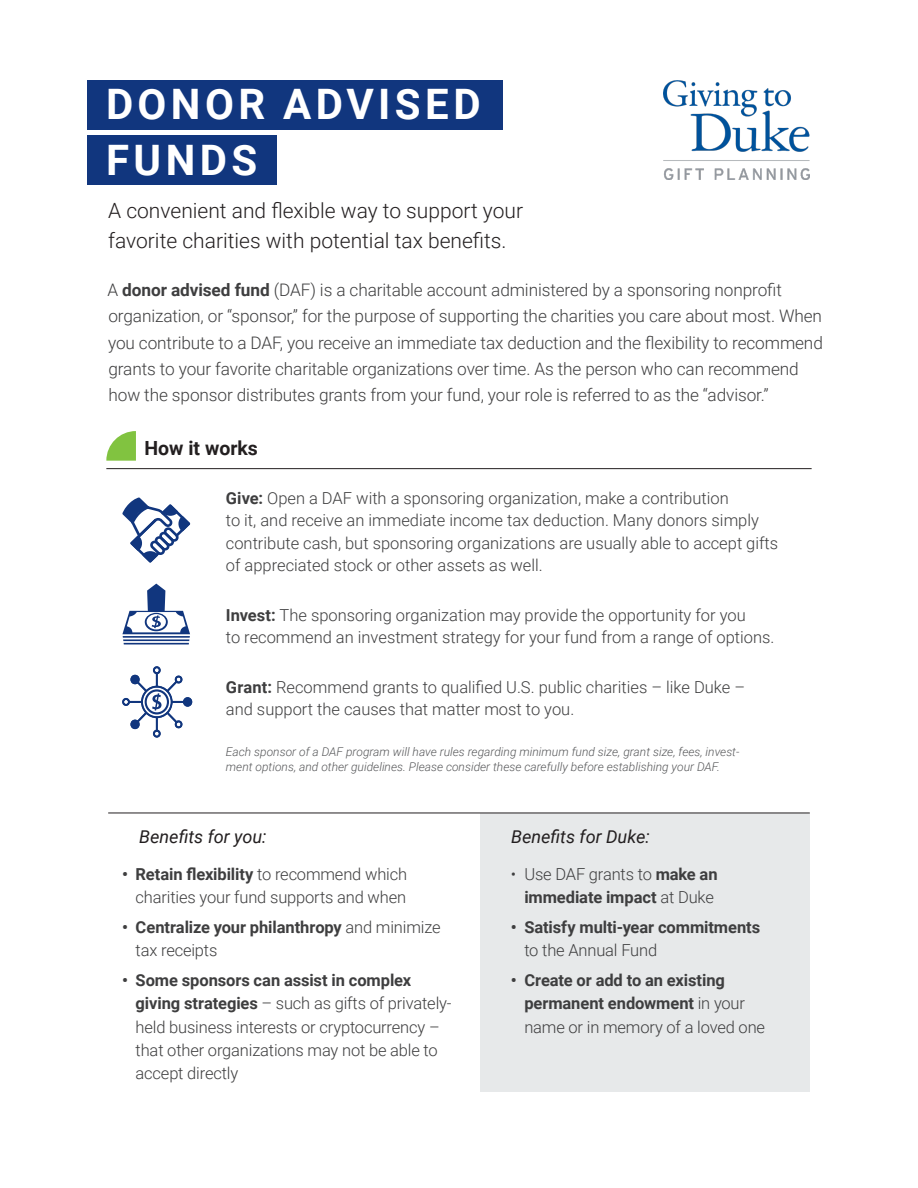
<style>
.page{position:relative;width:918px;height:1188px;background:#fff}
.page>*{position:absolute;margin:0;border:0;box-sizing:border-box;transform-origin:0 0}
.cover_title{font:700 42px/55.5px "Roboto";letter-spacing:.105em;color:#fff}
.cover_subtitle{font:300 21px/30px "Roboto";color:#231f20}
.sidebar_head{font:700 19.5px "Roboto";color:#231f20}
.sidebar_head-2{font:italic 18px "Roboto";color:#231f20}
.INTRO_body{font:300 17.25px/26.2px "Roboto";letter-spacing:-.005em;color:#3e3e3f}
.BULLET_Sans{font:300 16.5px/23.2px "Roboto";color:#3e3e3f}
.t1{font:700 16.5px/23.2px "Roboto";letter-spacing:-.005em;color:#3e3e3f}
.BULLET_Sans-2{font:italic 300 12px/15px "Roboto";color:#57585a}
.s1{font-weight:700}
.s2{font-weight:300}
</style>
<div class="page">
<div style="left:480px;top:813px;width:330px;height:278px;background:#e7e9ea"></div>
<div style="left:87px;top:80px;width:415px;height:49px;background:#11367e"></div>
<div style="left:87px;top:136px;width:190px;height:49px;background:#11367e"></div>
<img style="left:663px;top:80px;width:147px;height:100px">
<hr style="left:106px;top:468px;width:706px;height:1px;background:#231f20">
<hr style="left:108px;top:813px;width:702px;height:1px;background:#231f20">
<svg style="left:106px;top:431px;width:30px;height:30px"></svg>
<svg style="left:122px;top:666px;width:70px;height:72px"></svg>
<hr style="left:123px;top:636px;width:67px;height:2px;background:#11367e">
<hr style="left:123px;top:639px;width:66px;height:2px;background:#11367e">
<hr style="left:124px;top:643px;width:65px;height:1px;background:#11367e">
<svg style="left:122px;top:584px;width:68px;height:50px"></svg>
<svg style="left:122px;top:497px;width:68px;height:66px"></svg>
<p class="cover_title" style="left:106px;top:75px;width:376px">DONOR ADVISED<br>FUNDS</p>
<p class="cover_subtitle" style="left:108px;top:195px;width:416px">A convenient and flexible way to support your favorite charities with potential tax benefits.</p>
<p class="INTRO_body" style="left:107px;top:276px;width:717px">A <span class="s1">donor advised fund</span> (DAF) is a charitable account administered by a sponsoring nonprofit organization, or “sponsor,” for the purpose of supporting the charities you care about most. When you contribute to a DAF, you receive an immediate tax deduction and the flexibility to recommend grants to your favorite charitable organizations over time. As the person who can recommend how the sponsor distributes grants from your fund, your role is referred to as the “advisor.”</p>
<p class="sidebar_head" style="left:144px;top:434px;width:115px">How it works</p>
<p class="BULLET_Sans" style="left:226px;top:486px;width:554px;line-height:22.5px"><span class="s1">Give:</span> Open a DAF with a sponsoring organization, make a contribution<br>to it, and receive an immediate income tax deduction. Many donors simply contribute cash, but sponsoring organizations are usually able to accept gifts of appreciated stock or other assets as well.</p>
<p class="BULLET_Sans" style="left:226px;top:603px;width:550px;line-height:22.5px"><span class="s1">Invest:</span> The sponsoring organization may provide the opportunity for you<br>to recommend an investment strategy for your fund from a range of options.</p>
<p class="BULLET_Sans" style="left:226px;top:675px;width:521px;line-height:22.5px"><span class="s1">Grant:</span> Recommend grants to qualified U.S. public charities – like Duke – and support the causes that matter most to you.</p>
<p class="BULLET_Sans-2" style="left:226px;top:744px;width:515px">Each sponsor of a DAF program will have rules regarding minimum fund size, grant size, fees, invest&shy;ment options, and other guidelines. Please consider these carefully before establishing your DAF.</p>
<p class="sidebar_head-2" style="left:139px;top:824px;width:129px">Benefits for you:</p>
<p class="sidebar_head-2" style="left:511px;top:824px;width:140px">Benefits for Duke:</p>
<p class="BULLET_Sans" style="left:122px;top:862px;width:287px;text-align:right"><span class="s1">• Retain flexibility</span> to recommend which charities your fund supports and when</p>
<p class="t1" style="left:136px;top:915px;width:307px;text-indent:-14px">• Centralize your philanthropy <span class="s2">and minimize tax receipts</span></p>
<p class="BULLET_Sans" style="left:136px;top:968px;width:317px;text-indent:-14px"><span class="s1">• Some sponsors can assist in complex giving strategies</span> – such as gifts of privately&shy;held business interests or cryptocurrency – that other organizations may not be able to accept directly</p>
<p class="BULLET_Sans" style="left:511px;top:862px;width:208px;text-align:center">• Use DAF grants to <span class="s1">make an immediate impact</span> at Duke</p>
<p class="t1" style="left:524px;top:915px;width:237px;text-indent:-14px">• Satisfy multi-year commitments <span class="s2">to the Annual Fund</span></p>
<p class="t1" style="left:524px;top:968px;width:242px;text-indent:-14px">• Create or add to an existing permanent endowment <span class="s2">in your name or in memory of a loved one</span></p>
</div>
